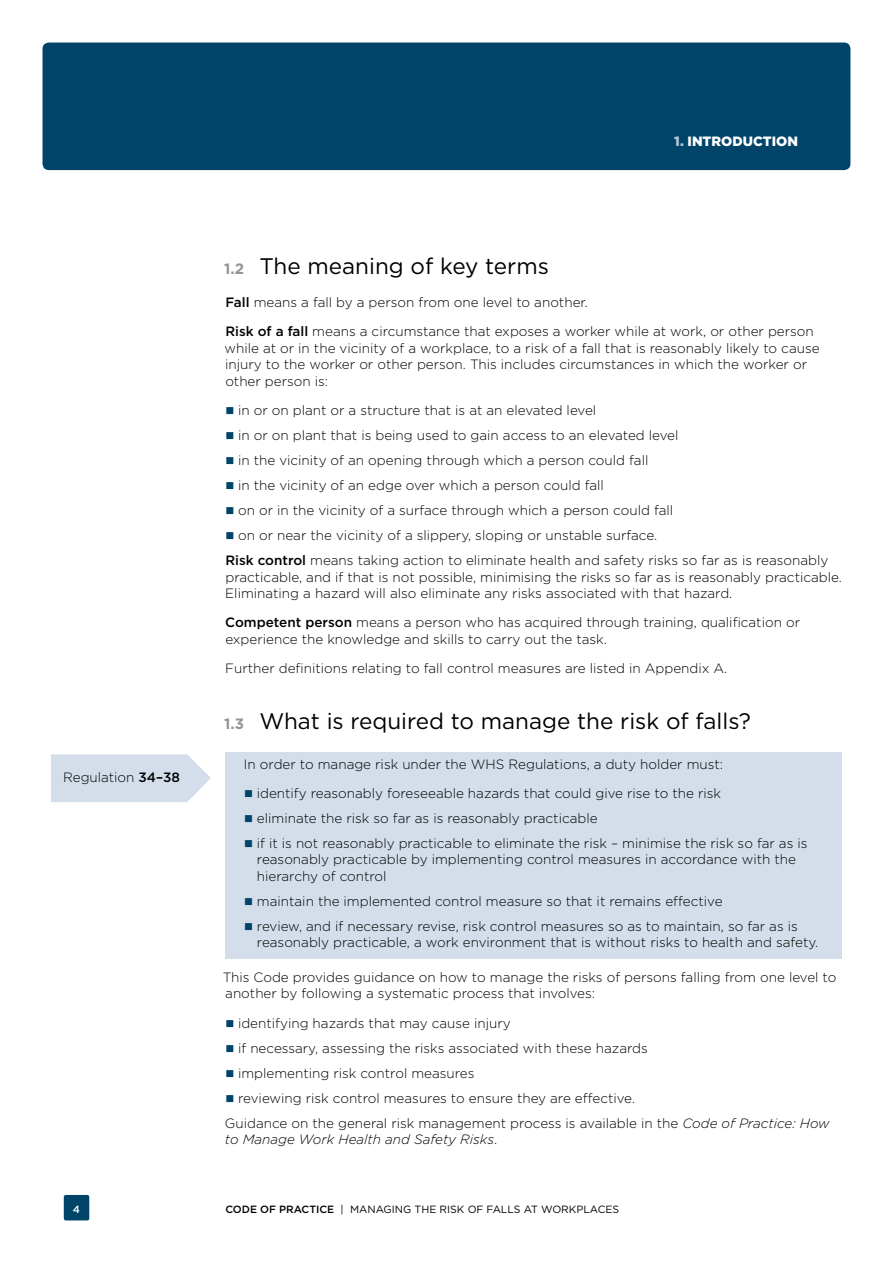
<style>
.page{position:relative;width:893px;height:1263px;background:#fff}
.page>*{position:absolute;margin:0;border:0;box-sizing:border-box;transform-origin:0 0}
.Header_2{font:22.5px "Gotham";color:#000}
.Body_copy{font:300 13.5px/16.5px "Gotham";color:#000}
.Regulation{font:300 13.5px "Gotham";color:#000}
.Running_header{font:900 13.5px "Gotham";color:#fff}
.t1{font:10.5px "Gotham";color:#000}
.t2{font:500 10.5px "Gotham";color:#fff}
.s1{color:#b1c6da}
.s2{font-weight:500}
.s3{font-weight:700;font-size:15px;color:#939598}
.s4{font-style:italic}
</style>
<div class="page">
<div style="left:43px;top:43px;width:807px;height:127px;background:#00446a;border-radius:6px"></div>
<div style="left:64px;top:1195px;width:25px;height:25px;background:#00446a;border-radius:2px"></div>
<div style="left:225px;top:752px;width:617px;height:206px;background:#d3deea"></div>
<svg style="left:51px;top:754px;width:160px;height:48px;background:#d6e0eb"></svg>
<p class="Running_header" style="left:674px;top:133px;width:125px"><span class="s1">1.</span> INTRODUCTION</p>
<p class="Regulation" style="left:63px;top:769px;width:118px">Regulation <span class="s2">34–38</span></p>
<p class="Header_2" style="left:224px;top:252px;width:326px"><span class="s3">1.2</span> The meaning of key terms</p>
<p class="Body_copy" style="left:225px;top:294px;width:364px"><span class="s2">Fall</span> means a fall by a person from one level to another.</p>
<p class="Body_copy" style="left:224px;top:323px;width:597px"><span class="s2">Risk of a fall</span> means a circumstance that exposes a worker while at work, or other person while at or in the vicinity of a workplace, to a risk of a fall that is reasonably likely to cause injury to the worker or other person. This includes circumstances in which the worker or other person is:</p>
<p class="Body_copy" style="left:238px;top:402px;width:360px">in or on plant or a structure that is at an elevated level</p>
<p class="Body_copy" style="left:238px;top:427px;width:442px">in or on plant that is being used to gain access to an elevated level</p>
<p class="Body_copy" style="left:238px;top:452px;width:412px">in the vicinity of an opening through which a person could fall</p>
<p class="Body_copy" style="left:238px;top:477px;width:367px">in the vicinity of an edge over which a person could fall</p>
<p class="Body_copy" style="left:238px;top:502px;width:437px">on or in the vicinity of a surface through which a person could fall</p>
<p class="Body_copy" style="left:238px;top:527px;width:421px">on or near the vicinity of a slippery, sloping or unstable surface.</p>
<p class="Body_copy" style="left:225px;top:552px;width:618px"><span class="s2">Risk control</span> means taking action to eliminate health and safety risks so far as is reasonably practicable, and if that is not possible, minimising the risks so far as is reasonably practicable.<br>Eliminating a hazard will also eliminate any risks associated with that hazard.</p>
<p class="Body_copy" style="left:225px;top:614px;width:576px"><span class="s2">Competent person</span> means a person who has acquired through training, qualification or experience the knowledge and skills to carry out the task.</p>
<p class="Body_copy" style="left:225px;top:660px;width:504px">Further definitions relating to fall control measures are listed in Appendix A.</p>
<p class="Header_2" style="left:224px;top:708px;width:528px"><span class="s3">1.3</span> What is required to manage the risk of falls?</p>
<p class="Body_copy" style="left:244px;top:755px;width:481px">In order to manage risk under the WHS Regulations, a duty holder must:</p>
<p class="Body_copy" style="left:257px;top:785px;width:466px">identify reasonably foreseeable hazards that could give rise to the risk</p>
<p class="Body_copy" style="left:257px;top:810px;width:342px">eliminate the risk so far as is reasonably practicable</p>
<p class="Body_copy" style="left:257px;top:835px;width:552px">if it is not reasonably practicable to eliminate the risk – minimise the risk so far as is reasonably practicable by implementing control measures in accordance with the hierarchy of control</p>
<p class="Body_copy" style="left:257px;top:893px;width:467px">maintain the implemented control measure so that it remains effective</p>
<p class="Body_copy" style="left:257px;top:918px;width:563px">review, and if necessary revise, risk control measures so as to maintain, so far as is reasonably practicable, a work environment that is without risks to health and safety.</p>
<p class="Body_copy" style="left:223px;top:969px;width:615px">This Code provides guidance on how to manage the risks of persons falling from one level to another by following a systematic process that involves:</p>
<p class="Body_copy" style="left:238px;top:1014px;width:274px">identifying hazards that may cause injury</p>
<p class="Body_copy" style="left:238px;top:1039px;width:411px">if necessary, assessing the risks associated with these hazards</p>
<p class="Body_copy" style="left:238px;top:1064px;width:238px">implementing risk control measures</p>
<p class="Body_copy" style="left:238px;top:1089px;width:398px">reviewing risk control measures to ensure they are effective.</p>
<p class="Body_copy" style="left:225px;top:1114px;width:606px">Guidance on the general risk management process is available in the <span class="s4">Code of Practice: How to Manage Work Health and Safety Risks</span>.</p>
<p class="t2" style="left:73px;top:1202px;width:9px">4</p>
<p class="t1" style="left:225px;top:1202px;width:395px"><span class="s2">CODE OF PRACTICE</span> | MANAGING THE RISK OF FALLS AT WORKPLACES</p>
</div>
